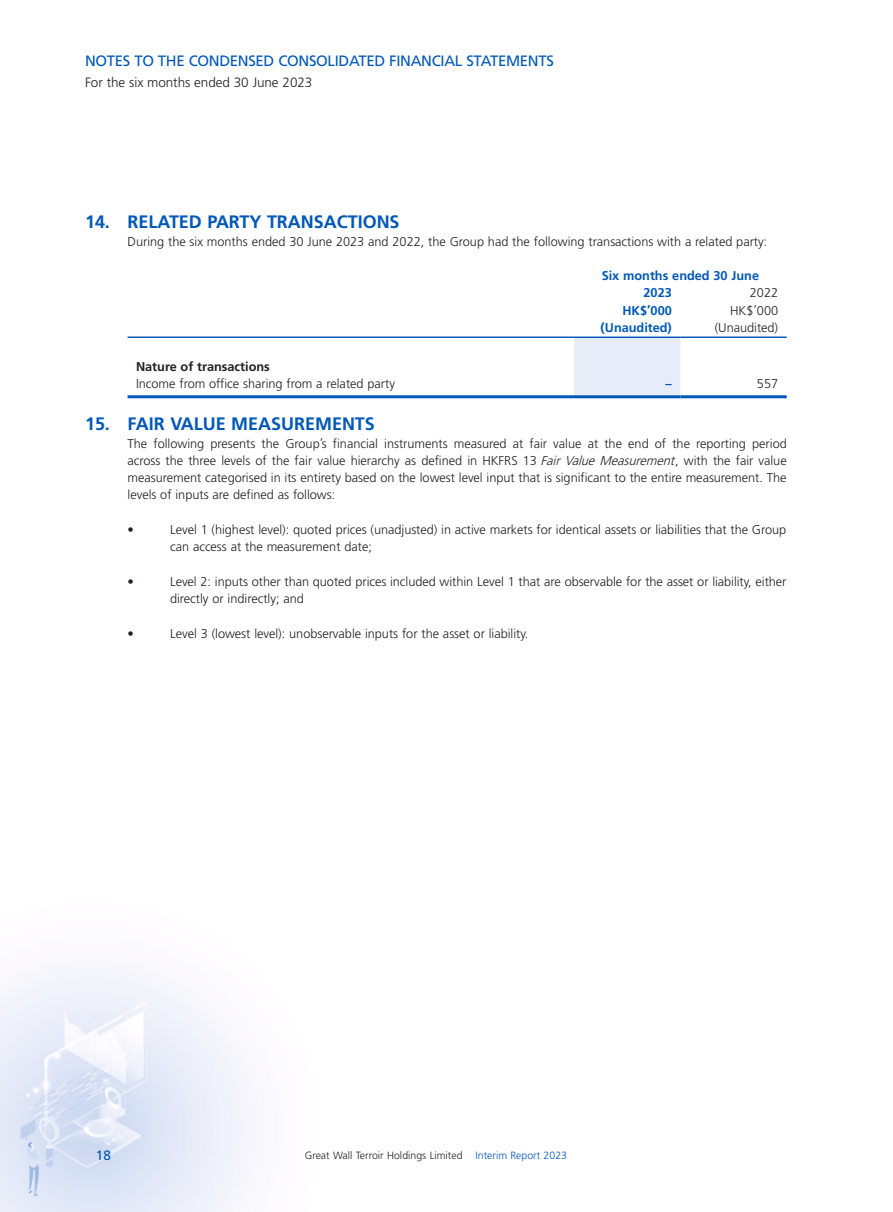
<style>
.page{position:relative;width:893px;height:1212px;background:#fff}
.page>*{position:absolute;margin:0;border:0;box-sizing:border-box;transform-origin:0 0}
.Heading_1{font:700 18px "Frutiger LT Std";color:#0058b8}
.t1{font:15px "Frutiger LT Std";letter-spacing:-.02em;color:#0058b8}
.t2{font:300 13.5px "Frutiger LT Std";letter-spacing:-.005em;color:#231f20}
.t3{font:13.5px "Frutiger LT Std";color:#0058b8}
.Body_Text{font:300 12.75px/17.2px "Frutiger LT Std";color:#231f20}
.Body_Text-2{font:700 12.75px "Frutiger LT Std";color:#0058b8}
.Body_Text-3{font:700 12.75px "Frutiger LT Std";color:#231f20}
.t4{font:300 10.5px "Frutiger LT Std";letter-spacing:.005em;color:#231f20}
.s1{font-style:italic}
.s2{color:#0058b8}
</style>
<div class="page">
<img style="left:0;top:336px;width:787px;height:876px">
<div style="left:574px;top:338px;width:106px;height:57px;background:#e8ecf8"></div>
<hr style="left:128px;top:336px;width:446px;height:2px;background:#0058b8">
<hr style="left:574px;top:336px;width:106px;height:2px;background:#0058b8">
<hr style="left:680px;top:336px;width:107px;height:2px;background:#0058b8">
<hr style="left:128px;top:395px;width:446px;height:3px;background:#0058b8">
<hr style="left:574px;top:395px;width:106px;height:3px;background:#0058b8">
<hr style="left:680px;top:395px;width:107px;height:3px;background:#0058b8">
<p class="t1" style="left:85px;top:52px;width:470px">NOTES TO THE CONDENSED CONSOLIDATED FINANCIAL STATEMENTS</p>
<p class="t2" style="left:85px;top:75px;width:229px">For the six months ended 30 June 2023</p>
<p class="Heading_1" style="left:85px;top:212px;width:316px">14. RELATED PARTY TRANSACTIONS</p>
<p class="Body_Text" style="left:128px;top:233px;width:641px">During the six months ended 30 June 2023 and 2022, the Group had the following transactions with a related party:</p>
<p class="Body_Text-2" style="left:602px;top:268px;width:159px">Six months ended 30 June</p>
<p class="Body_Text-2" style="left:644px;top:286px;width:30px">2023</p>
<p class="Body_Text" style="left:750px;top:285px;width:30px">2022</p>
<p class="Body_Text-2" style="left:622px;top:303px;width:51px">HK$’000</p>
<p class="Body_Text" style="left:730px;top:302px;width:50px">HK$’000</p>
<p class="Body_Text-2" style="left:601px;top:320px;width:73px">(Unaudited)</p>
<p class="Body_Text" style="left:715px;top:319px;width:65px">(Unaudited)</p>
<p class="Body_Text-3" style="left:136px;top:359px;width:135px">Nature of transactions</p>
<p class="Body_Text" style="left:136px;top:375px;width:260px">Income from office sharing from a related party</p>
<p class="Body_Text-2" style="left:665px;top:376px;width:8px">–</p>
<p class="Body_Text" style="left:757px;top:375px;width:23px">557</p>
<p class="Heading_1" style="left:85px;top:414px;width:291px">15. FAIR VALUE MEASUREMENTS</p>
<p class="Body_Text" style="left:128px;top:435px;width:661px;text-align:justify">The following presents the Group’s financial instruments measured at fair value at the end of the reporting period across the three levels of the fair value hierarchy as defined in HKFRS 13 <span class="s1">Fair Value Measurement</span>, with the fair value measurement categorised in its entirety based on the lowest level input that is significant to the entire measurement. The levels of inputs are defined as follows:</p>
<p class="Body_Text" style="left:128px;top:521px;width:8px">•</p>
<p class="Body_Text" style="left:170px;top:521px;width:618px">Level 1 (highest level): quoted prices (unadjusted) in active markets for identical assets or liabilities that the Group can access at the measurement date;</p>
<p class="Body_Text" style="left:128px;top:573px;width:8px">•</p>
<p class="Body_Text" style="left:170px;top:573px;width:618px">Level 2: inputs other than quoted prices included within Level 1 that are observable for the asset or liability, either directly or indirectly; and</p>
<p class="Body_Text" style="left:128px;top:625px;width:8px">•</p>
<p class="Body_Text" style="left:170px;top:625px;width:360px">Level 3 (lowest level): unobservable inputs for the asset or liability.</p>
<p class="t3" style="left:96px;top:1147px;width:17px">18</p>
<p class="t4" style="left:305px;top:1150px;width:264px">Great Wall Terroir Holdings Limited <span class="s2">Interim Report 2023</span></p>
</div>
